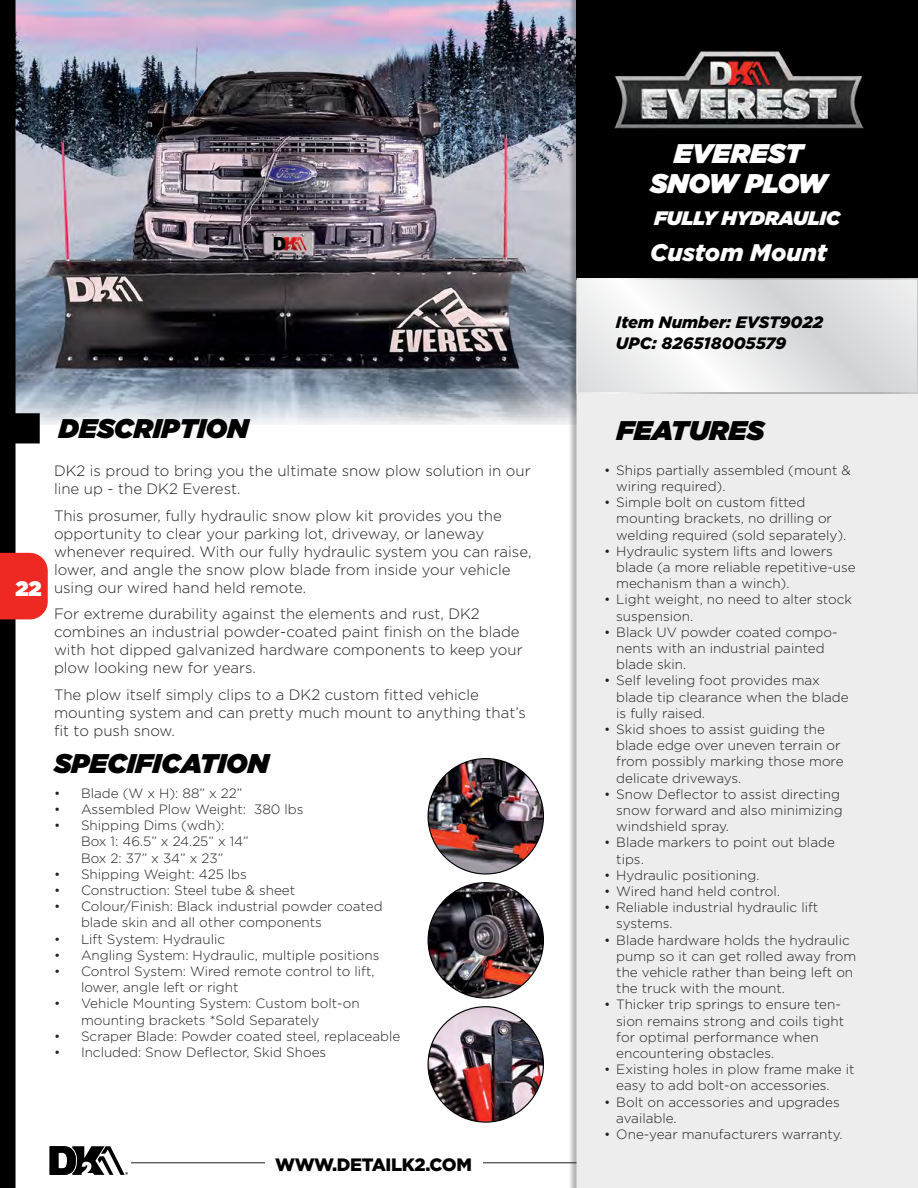
<style>
.page{position:relative;width:918px;height:1188px;background:#fff}
.page>*{position:absolute;margin:0;border:0;box-sizing:border-box;transform-origin:0 0}
.t1{font:italic 900 27px "Gotham";color:#000}
.t2{font:italic 900 27px/30px "Gotham";color:#fff;text-align:center}
.t3{font:italic 900 24px "Gotham";color:#fff}
.t4{font:900 21px "Gotham";color:#fff}
.t5{font:italic 900 19.5px "Gotham";color:#fff}
.t6{font:900 18px "Gotham";letter-spacing:-.02em;color:#000}
.t7{font:italic 900 16.5px/21px "Gotham";color:#000}
.t8{font:300 15px/18px "Gotham";color:#231f20}
.t9{font:300 13.5px/16.2px "Gotham";color:#231f20}
</style>
<div class="page">
<img style="left:40px;top:0;width:529px;height:425px">
<hr style="left:131px;top:1162px;width:486px;height:1px;background:#231f20">
<div style="left:569px;top:0;width:349px;height:1188px;background:#231f20;opacity:.34"></div>
<div style="left:577px;top:394px;width:341px;height:794px;background:#ededee"></div>
<svg style="left:0;top:0;width:40px;height:1188px"></svg>
<div style="left:37px;top:1146px;width:94px;height:34px;background:#fff"></div>
<svg style="left:50px;top:1146px;width:78px;height:29px"></svg>
<div style="left:577px;top:0;width:341px;height:280px;background:#000"></div>
<svg style="left:580px;top:281px;width:335px;height:110px"></svg>
<div style="left:577px;top:278px;width:341px;height:116px;border:2px solid #fff"></div>
<div style="left:265px;top:1156px;width:218px;height:24px;background:#fff"></div>
<img style="left:614px;top:51px;width:250px;height:78px">
<img style="left:428px;top:1007px;width:115px;height:115px;border-radius:58px">
<img style="left:428px;top:883px;width:115px;height:115px;border-radius:58px">
<img style="left:428px;top:759px;width:115px;height:115px;border-radius:58px">
<div style="left:0;top:553px;width:48px;height:66px;background:#ee2924"></div>
<h3 class="t4" style="left:16px;top:573px;width:28px">22</h3>
<h1 class="t1" style="left:59px;top:409px;width:191px">DESCRIPTION</h1>
<p class="t8" style="left:54px;top:461px;width:478px">DK2 is proud to bring you the ultimate snow plow solution in our line up - the DK2 Everest.</p>
<p class="t8" style="left:54px;top:506px;width:479px">This prosumer, fully hydraulic snow plow kit provides you the opportunity to clear your parking lot, driveway, or laneway whenever required. With our fully hydraulic system you can raise, lower, and angle the snow plow blade from inside your vehicle using our wired hand held remote.</p>
<p class="t8" style="left:54px;top:604px;width:470px">For extreme durability against the elements and rust, DK2 combines an industrial powder-coated paint finish on the blade with hot dipped galvanized hardware components to keep your plow looking new for years.</p>
<p class="t8" style="left:54px;top:685px;width:473px">The plow itself simply clips to a DK2 custom fitted vehicle mounting system and can pretty much mount to anything that’s fit to push snow.</p>
<h1 class="t1" style="left:54px;top:744px;width:216px">SPECIFICATION</h1>
<p class="t9" style="left:54px;top:785px;width:190px">• Blade (W x H): 88” x 22”</p>
<p class="t9" style="left:54px;top:801px;width:251px">• Assembled Plow Weight: 380 lbs</p>
<p class="t9" style="left:81px;top:817px;width:169px;text-indent:-27px">• Shipping Dims (wdh):<br>Box 1: 46.5” x 24.25” x 14”<br>Box 2: 37” x 34” x 23”</p>
<p class="t9" style="left:54px;top:866px;width:194px">• Shipping Weight: 425 lbs</p>
<p class="t9" style="left:54px;top:882px;width:243px">• Construction: Steel tube &amp; sheet</p>
<p class="t9" style="left:81px;top:898px;width:303px;text-indent:-27px">• Colour/Finish: Black industrial powder coated blade skin and all other components</p>
<p class="t9" style="left:54px;top:930px;width:173px">• Lift System: Hydraulic</p>
<p class="t9" style="left:54px;top:947px;width:327px">• Angling System: Hydraulic, multiple positions</p>
<p class="t9" style="left:81px;top:963px;width:295px;text-indent:-27px">• Control System: Wired remote control to lift, lower, angle left or right</p>
<p class="t9" style="left:81px;top:995px;width:280px;text-indent:-27px">• Vehicle Mounting System: Custom bolt-on mounting brackets *Sold Separately</p>
<p class="t9" style="left:54px;top:1028px;width:348px">• Scraper Blade: Powder coated steel, replaceable</p>
<p class="t9" style="left:54px;top:1044px;width:274px">• Included: Snow Deflector, Skid Shoes</p>
<h3 class="t6" style="left:275px;top:1152px;width:198px">WWW.DETAILK2.COM</h3>
<h1 class="t2" style="left:650px;top:138px;width:179px">EVEREST<br>SNOW PLOW</h1>
<h3 class="t5" style="left:654px;top:204px;width:187px">FULLY HYDRAULIC</h3>
<h2 class="t3" style="left:650px;top:236px;width:178px">Custom Mount</h2>
<p class="t7" style="left:616px;top:312px;width:209px">Item Number: EVST9022<br>UPC: 826518005579</p>
<h1 class="t1" style="left:617px;top:411px;width:149px">FEATURES</h1>
<p class="t9" style="left:616px;top:462px;width:236px;text-indent:-12px">• Ships partially assembled (mount &amp; wiring required).</p>
<p class="t9" style="left:616px;top:494px;width:231px;text-indent:-12px">• Simple bolt on custom fitted mounting brackets, no drilling or welding required (sold separately).</p>
<p class="t9" style="left:616px;top:543px;width:241px;text-indent:-12px">• Hydraulic system lifts and lowers blade (a more reliable repetitive-use mechanism than a winch).</p>
<p class="t9" style="left:616px;top:591px;width:237px;text-indent:-12px">• Light weight, no need to alter stock suspension.</p>
<p class="t9" style="left:616px;top:624px;width:223px;text-indent:-12px">• Black UV powder coated compo&shy;nents with an industrial painted blade skin.</p>
<p class="t9" style="left:616px;top:672px;width:234px;text-indent:-12px">• Self leveling foot provides max blade tip clearance when the blade is fully raised.</p>
<p class="t9" style="left:616px;top:721px;width:229px;text-indent:-12px">• Skid shoes to assist guiding the blade edge over uneven terrain or from possibly marking those more delicate driveways.</p>
<p class="t9" style="left:616px;top:786px;width:228px;text-indent:-12px">• Snow Deflector to assist directing snow forward and also minimizing windshield spray.</p>
<p class="t9" style="left:616px;top:834px;width:220px;text-indent:-12px">• Blade markers to point out blade tips.</p>
<p class="t9" style="left:604px;top:867px;width:157px">• Hydraulic positioning.</p>
<p class="t9" style="left:604px;top:883px;width:177px">• Wired hand held control.</p>
<p class="t9" style="left:616px;top:899px;width:204px;text-indent:-12px">• Reliable industrial hydraulic lift systems.</p>
<p class="t9" style="left:616px;top:931px;width:242px;text-indent:-12px">• Blade hardware holds the hydraulic pump so it can get rolled away from the vehicle rather than being left on the truck with the mount.</p>
<p class="t9" style="left:616px;top:996px;width:229px;text-indent:-12px">• Thicker trip springs to ensure ten&shy;sion remains strong and coils tight for optimal performance when encountering obstacles.</p>
<p class="t9" style="left:616px;top:1061px;width:240px;text-indent:-12px">• Existing holes in plow frame make it easy to add bolt-on accessories.</p>
<p class="t9" style="left:616px;top:1093px;width:225px;text-indent:-12px">• Bolt on accessories and upgrades available.</p>
<p class="t9" style="left:604px;top:1126px;width:240px">• One-year manufacturers warranty.</p>
</div>
